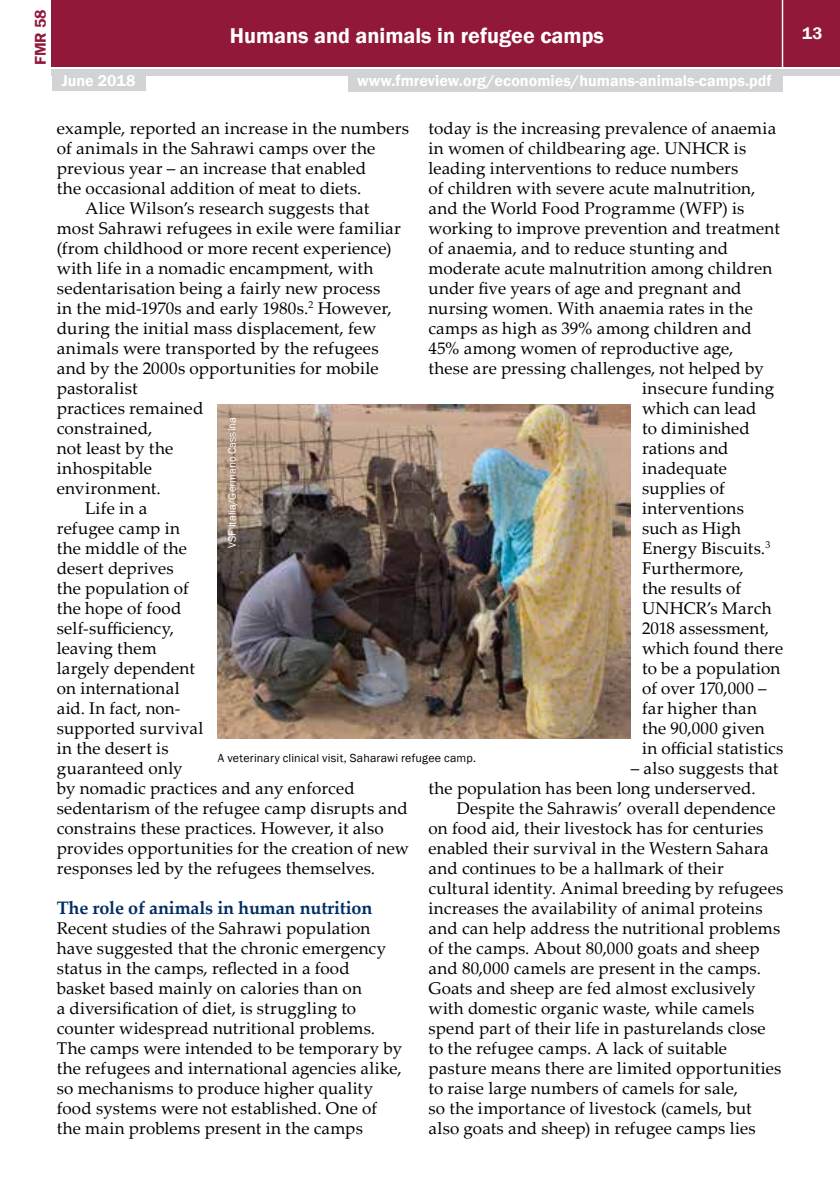
<style>
.page{position:relative;width:840px;height:1191px;background:#fff}
.page>*{position:absolute;margin:0;border:0;box-sizing:border-box;transform-origin:0 0}
.t1{font:600 22px "Franklin Gothic";color:#fff}
.t2{font:700 18px "Palatino Linotype";letter-spacing:-.01em;color:#002d62}
.t3{font:17px/20px "Palatino Linotype";letter-spacing:.01em;color:#000}
.t4{font:600 17px "Franklin Gothic";color:#fff}
.t5{font:600 16px "Franklin Gothic";color:#fff}
.t6{font:600 16px "Franklin Gothic";color:#92183a}
.t7{font:12px "Franklin Gothic";letter-spacing:.015em;color:#000}
.t8{font:11px "Franklin Gothic";color:#fff}
</style>
<div class="page">
<div style="left:52px;top:0;width:787px;height:66px;background:#92183a"></div>
<div style="left:52px;top:69px;width:787px;height:6px;background:#d1d3d4"></div>
<hr style="left:781px;top:0;width:1px;height:68px;background:#fff">
<div style="left:52px;top:73px;width:93px;height:18px;background:#d1d3d4"></div>
<div style="left:348px;top:74px;width:434px;height:18px;background:#d1d3d4"></div>
<img style="left:218px;top:405px;width:412px;height:333px">
<p class="t6" style="left:31px;top:65px;width:57px;rotate:-90deg">FMR 58</p>
<p class="t1" style="left:230px;top:22px;width:375px">Humans and animals in refugee camps</p>
<p class="t4" style="left:801px;top:23px;width:22px">13</p>
<p class="t5" style="left:62px;top:71px;width:75px">June 2018</p>
<p class="t5" style="left:357px;top:71px;width:415px">www.fmreview.org/economies/humans-animals-camps.pdf</p>
<p class="t3" style="left:57px;top:117px;width:354px">example, reported an increase in the numbers</p>
<p class="t3" style="left:57px;top:137px;width:320px">of animals in the Sahrawi camps over the</p>
<p class="t3" style="left:57px;top:157px;width:311px">previous year – an increase that enabled</p>
<p class="t3" style="left:57px;top:177px;width:306px">the occasional addition of meat to diets.</p>
<p class="t3" style="left:85px;top:197px;width:285px">Alice Wilson’s research suggests that</p>
<p class="t3" style="left:57px;top:217px;width:345px">most Sahrawi refugees in exile were familiar</p>
<p class="t3" style="left:57px;top:237px;width:336px">(from childhood or more recent experience)</p>
<p class="t3" style="left:57px;top:257px;width:318px">with life in a nomadic encampment, with</p>
<p class="t3" style="left:57px;top:277px;width:325px">sedentarisation being a fairly new process</p>
<p class="t3" style="left:57px;top:297px;width:336px">in the mid-1970s and early 1980s.<sup>2</sup> However,</p>
<p class="t3" style="left:57px;top:317px;width:321px">during the initial mass displacement, few</p>
<p class="t3" style="left:57px;top:337px;width:323px">animals were transported by the refugees</p>
<p class="t3" style="left:57px;top:357px;width:323px">and by the 2000s opportunities for mobile</p>
<p class="t3" style="left:57px;top:377px;width:82px">pastoralist</p>
<p class="t3" style="left:57px;top:397px;width:148px">practices remained</p>
<p class="t3" style="left:57px;top:417px;width:97px">constrained,</p>
<p class="t3" style="left:57px;top:437px;width:118px">not least by the</p>
<p class="t3" style="left:57px;top:457px;width:97px">inhospitable</p>
<p class="t3" style="left:57px;top:477px;width:106px">environment.</p>
<p class="t3" style="left:85px;top:497px;width:64px">Life in a</p>
<p class="t3" style="left:57px;top:517px;width:125px">refugee camp in</p>
<p class="t3" style="left:57px;top:537px;width:132px">the middle of the</p>
<p class="t3" style="left:57px;top:557px;width:118px">desert deprives</p>
<p class="t3" style="left:57px;top:577px;width:133px">the population of</p>
<p class="t3" style="left:57px;top:597px;width:126px">the hope of food</p>
<p class="t3" style="left:57px;top:617px;width:119px">self-sufficiency,</p>
<p class="t3" style="left:57px;top:637px;width:101px">leaving them</p>
<p class="t3" style="left:57px;top:657px;width:140px">largely dependent</p>
<p class="t3" style="left:57px;top:677px;width:124px">on international</p>
<p class="t3" style="left:57px;top:697px;width:125px">aid. In fact, non-</p>
<p class="t3" style="left:57px;top:717px;width:148px">supported survival</p>
<p class="t3" style="left:57px;top:737px;width:113px">in the desert is</p>
<p class="t3" style="left:57px;top:757px;width:127px">guaranteed only</p>
<p class="t3" style="left:57px;top:777px;width:299px">by nomadic practices and any enforced</p>
<p class="t3" style="left:57px;top:797px;width:352px">sedentarism of the refugee camp disrupts and</p>
<p class="t3" style="left:57px;top:817px;width:328px">constrains these practices. However, it also</p>
<p class="t3" style="left:57px;top:837px;width:353px">provides opportunities for the creation of new</p>
<p class="t3" style="left:57px;top:857px;width:320px">responses led by the refugees themselves.</p>
<p class="t2" style="left:57px;top:895px;width:317px">The role of animals in human nutrition</p>
<p class="t3" style="left:57px;top:917px;width:347px">Recent studies of the Sahrawi population have suggested that the chronic emergency status in the camps, reflected in a food basket based mainly on calories than on<br>a diversification of diet, is struggling to counter widespread nutritional problems.<br>The camps were intended to be temporary by the refugees and international agencies alike, so mechanisms to produce higher quality food systems were not established. One of the main problems present in the camps</p>
<p class="t3" style="left:428px;top:117px;width:349px">today is the increasing prevalence of anaemia</p>
<p class="t3" style="left:428px;top:137px;width:319px">in women of childbearing age. UNHCR is</p>
<p class="t3" style="left:428px;top:157px;width:311px">leading interventions to reduce numbers</p>
<p class="t3" style="left:428px;top:177px;width:328px">of children with severe acute malnutrition,</p>
<p class="t3" style="left:428px;top:197px;width:317px">and the World Food Programme (WFP) is</p>
<p class="t3" style="left:428px;top:217px;width:353px">working to improve prevention and treatment</p>
<p class="t3" style="left:428px;top:237px;width:301px">of anaemia, and to reduce stunting and</p>
<p class="t3" style="left:428px;top:257px;width:345px">moderate acute malnutrition among children</p>
<p class="t3" style="left:428px;top:277px;width:314px">under five years of age and pregnant and</p>
<p class="t3" style="left:428px;top:297px;width:326px">nursing women. With anaemia rates in the</p>
<p class="t3" style="left:428px;top:317px;width:324px">camps as high as 39% among children and</p>
<p class="t3" style="left:428px;top:337px;width:306px">45% among women of reproductive age,</p>
<p class="t3" style="left:428px;top:357px;width:337px">these are pressing challenges, not helped by</p>
<p class="t3" style="left:641px;top:377px;width:133px">insecure funding</p>
<p class="t3" style="left:641px;top:397px;width:116px">which can lead</p>
<p class="t3" style="left:641px;top:417px;width:109px">to diminished</p>
<p class="t3" style="left:641px;top:437px;width:88px">rations and</p>
<p class="t3" style="left:641px;top:457px;width:86px">inadequate</p>
<p class="t3" style="left:641px;top:477px;width:84px">supplies of</p>
<p class="t3" style="left:641px;top:497px;width:103px">interventions</p>
<p class="t3" style="left:641px;top:517px;width:100px">such as High</p>
<p class="t3" style="left:641px;top:537px;width:130px">Energy Biscuits.<sup>3</sup></p>
<p class="t3" style="left:641px;top:557px;width:103px">Furthermore,</p>
<p class="t3" style="left:641px;top:577px;width:100px">the results of</p>
<p class="t3" style="left:641px;top:597px;width:131px">UNHCR’s March</p>
<p class="t3" style="left:641px;top:617px;width:128px">2018 assessment,</p>
<p class="t3" style="left:641px;top:637px;width:142px">which found there</p>
<p class="t3" style="left:641px;top:657px;width:140px">to be a population</p>
<p class="t3" style="left:641px;top:677px;width:126px">of over 170,000 –</p>
<p class="t3" style="left:641px;top:697px;width:116px">far higher than</p>
<p class="t3" style="left:641px;top:717px;width:124px">the 90,000 given</p>
<p class="t3" style="left:641px;top:737px;width:142px">in official statistics</p>
<p class="t3" style="left:428px;top:757px;width:351px;text-indent:202px">– also suggests that the population has been long underserved.</p>
<p class="t3" style="left:428px;top:797px;width:356px;text-indent:28px">Despite the Sahrawis’ overall dependence on food aid, their livestock has for centuries enabled their survival in the Western Sahara and continues to be a hallmark of their cultural identity. Animal breeding by refugees increases the availability of animal proteins and can help address the nutritional problems of the camps. About 80,000 goats and sheep and 80,000 camels are present in the camps.<br>Goats and sheep are fed almost exclusively with domestic organic waste, while camels spend part of their life in pasturelands close to the refugee camps. A lack of suitable pasture means there are limited opportunities to raise large numbers of camels for sale,<br>so the importance of livestock (camels, but also goats and sheep) in refugee camps lies</p>
<p class="t8" style="left:225px;top:548px;width:132px;rotate:-90deg">VSF Italia/Germano Cassina</p>
<p class="t7" style="left:218px;top:750px;width:259px">A veterinary clinical visit, Saharawi refugee camp.</p>
</div>
